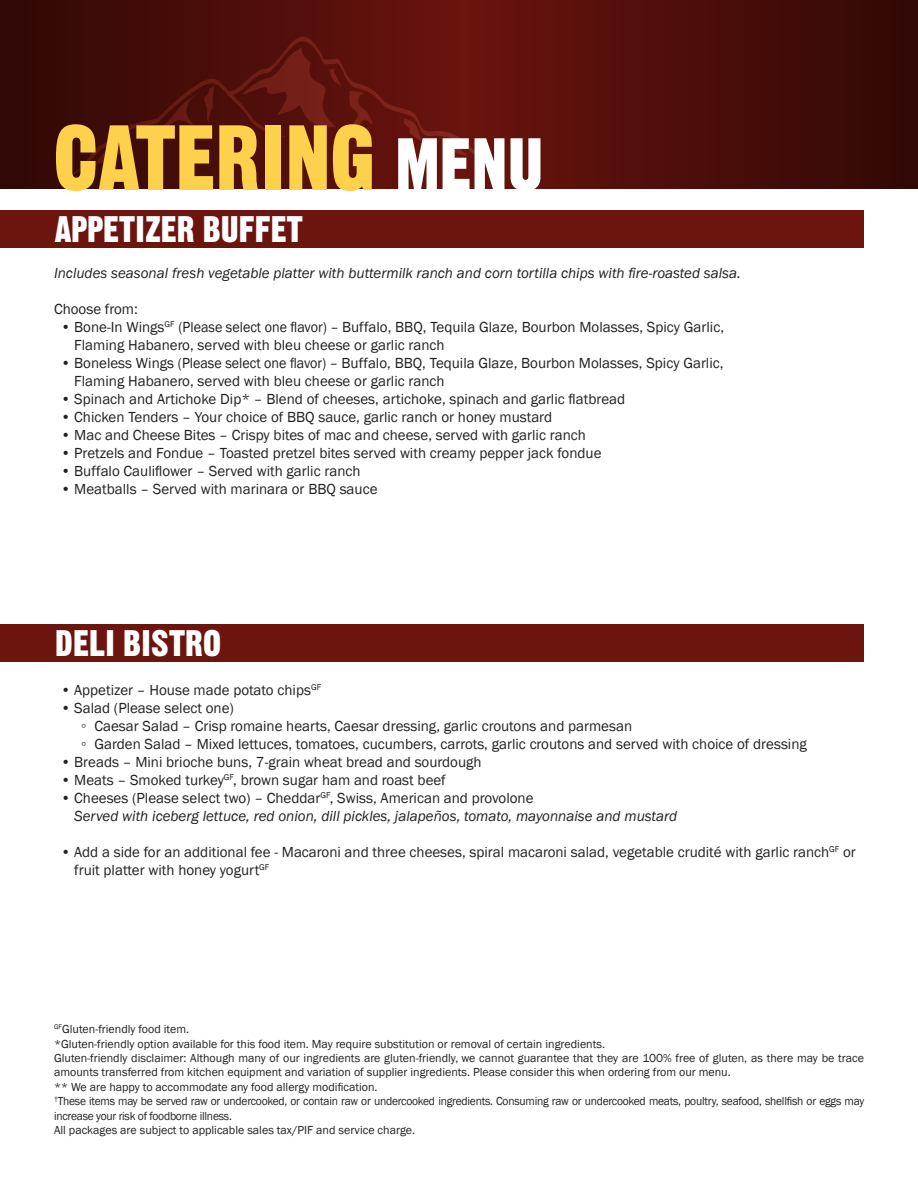
<style>
.page{position:relative;width:918px;height:1188px;background:#fff}
.page>*{position:absolute;margin:0;border:0;box-sizing:border-box;transform-origin:0 0}
.t1{font:90px "Gothic Thirteen Std";color:#fdd14b}
.t2{font:36px "Gothic Thirteen Std";color:#fff}
.t3{font:15px/18px "Franklin Gothic";color:#231f20}
.t4{font:italic 15px/18px "Franklin Gothic";color:#231f20}
.t5{font:12px/14.4px "Franklin Gothic";color:#231f20}
.s1{font-size:72px;color:#fff}
.s2{font-style:normal}
</style>
<div class="page">
<svg style="left:0;top:0;width:918px;height:189px"></svg>
<svg style="left:68px;top:37px;width:432px;height:139px"></svg>
<svg style="left:243px;top:47px;width:99px;height:81px"></svg>
<svg style="left:348px;top:91px;width:27px;height:49px"></svg>
<svg style="left:402px;top:118px;width:20px;height:23px"></svg>
<svg style="left:442px;top:141px;width:26px;height:14px"></svg>
<svg style="left:158px;top:87px;width:56px;height:44px"></svg>
<svg style="left:92px;top:134px;width:34px;height:36px"></svg>
<div style="left:0;top:210px;width:864px;height:38px;background:#6c140e"></div>
<div style="left:0;top:624px;width:864px;height:38px;background:#6c140e"></div>
<h1 class="t1" style="left:54px;top:102px;width:491px">CATERING <span class="s1">MENU</span></h1>
<h2 class="t2" style="left:55px;top:207px;width:249px">APPETIZER BUFFET</h2>
<p class="t4" style="left:54px;top:265px;width:688px">Includes seasonal fresh vegetable platter with buttermilk ranch and corn tortilla chips with fire-roasted salsa.</p>
<p class="t3" style="left:54px;top:301px;width:85px">Choose from:</p>
<p class="t3" style="left:74px;top:319px;width:651px;text-indent:-14px">• Bone-In Wings<sup>GF</sup> (Please select one flavor) – Buffalo, BBQ, Tequila Glaze, Bourbon Molasses, Spicy Garlic,<br>Flaming Habanero, served with bleu cheese or garlic ranch</p>
<p class="t3" style="left:74px;top:355px;width:651px;text-indent:-14px">• Boneless Wings (Please select one flavor) – Buffalo, BBQ, Tequila Glaze, Bourbon Molasses, Spicy Garlic,<br>Flaming Habanero, served with bleu cheese or garlic ranch</p>
<p class="t3" style="left:61px;top:391px;width:566px">• Spinach and Artichoke Dip* – Blend of cheeses, artichoke, spinach and garlic flatbread</p>
<p class="t3" style="left:61px;top:409px;width:493px">• Chicken Tenders – Your choice of BBQ sauce, garlic ranch or honey mustard</p>
<p class="t3" style="left:61px;top:427px;width:527px">• Mac and Cheese Bites – Crispy bites of mac and cheese, served with garlic ranch</p>
<p class="t3" style="left:61px;top:445px;width:542px">• Pretzels and Fondue – Toasted pretzel bites served with creamy pepper jack fondue</p>
<p class="t3" style="left:61px;top:463px;width:301px">• Buffalo Cauliflower – Served with garlic ranch</p>
<p class="t3" style="left:61px;top:481px;width:318px">• Meatballs – Served with marinara or BBQ sauce</p>
<h2 class="t2" style="left:55px;top:621px;width:167px">DELI BISTRO</h2>
<p class="t3" style="left:61px;top:681px;width:262px">• Appetizer – House made potato chips<sup>GF</sup></p>
<p class="t3" style="left:81px;top:699px;width:727px;text-indent:-20px">• Salad (Please select one)<br>◦ Caesar Salad – Crisp romaine hearts, Caesar dressing, garlic croutons and parmesan<br>◦ Garden Salad – Mixed lettuces, tomatoes, cucumbers, carrots, garlic croutons and served with choice of dressing</p>
<p class="t3" style="left:61px;top:753px;width:422px">• Breads – Mini brioche buns, 7-grain wheat bread and sourdough</p>
<p class="t3" style="left:61px;top:771px;width:387px">• Meats – Smoked turkey<sup>GF</sup>, brown sugar ham and roast beef</p>
<p class="t4" style="left:74px;top:789px;width:604px;text-indent:-14px"><span class="s2">• Cheeses (Please select two) – Cheddar</span><sup>GF</sup><span class="s2">, Swiss, American and provolone<br></span>Served with iceberg lettuce, red onion, dill pickles, jalapeños, tomato, mayonnaise and mustard</p>
<p class="t3" style="left:74px;top:843px;width:783px;text-indent:-13px">• Add a side for an additional fee - Macaroni and three cheeses, spiral macaroni salad, vegetable crudité with garlic ranch<sup>GF</sup> or fruit platter with honey yogurt<sup>GF</sup></p>
<p class="t5" style="left:54px;top:1022px;width:812px"><sup>GF</sup>Gluten-friendly food item.<br>*Gluten-friendly option available for this food item. May require substitution or removal of certain ingredients.<br>Gluten-friendly disclaimer: Although many of our ingredients are gluten-friendly, we cannot guarantee that they are 100% free of gluten, as there may be trace amounts transferred from kitchen equipment and variation of supplier ingredients. Please consider this when ordering from our menu.<br>** We are happy to accommodate any food allergy modification.<br><sup>†</sup>These items may be served raw or undercooked, or contain raw or undercooked ingredients. Consuming raw or undercooked meats, poultry, seafood, shellfish or eggs may increase your risk of foodborne illness.<br>All packages are subject to applicable sales tax/PIF and service charge.</p>
</div>
